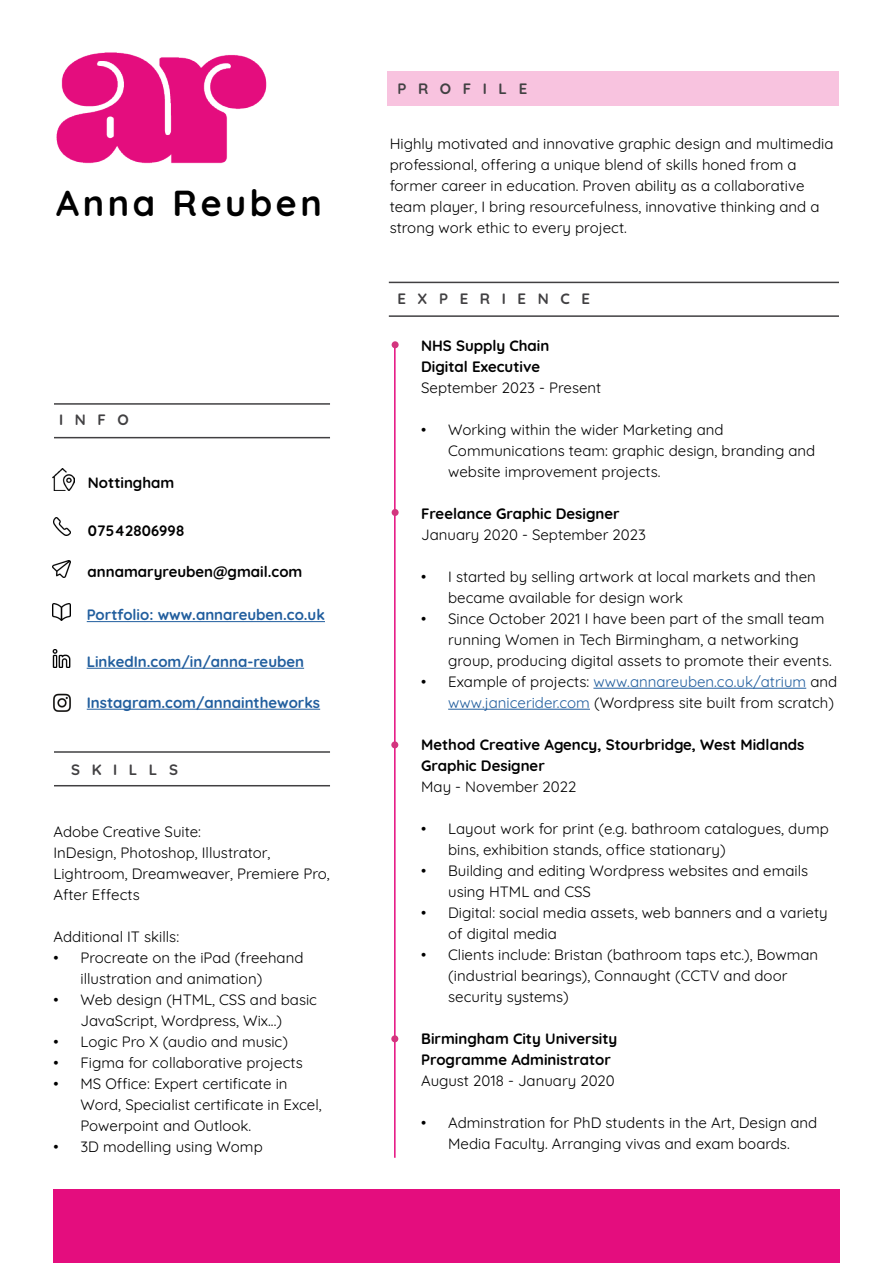
<style>
.page{position:relative;width:893px;height:1263px;background:#fff}
.page>*{position:absolute;margin:0;border:0;box-sizing:border-box;transform-origin:0 0}
.t1{font:700 36px "Quicksand";letter-spacing:.1em;color:#000}
.t2{font:15px/21px "Quicksand";color:#000}
.t3{font:700 15px/21px "Quicksand";color:#000}
.t4{font:700 15px "Quicksand";color:#215e9e}
.t5{font:700 15px "Quicksand";color:#000101}
.t6{font:700 15px "Quicksand";letter-spacing:.775em;color:#414042}
.s1{color:#215e9e}
</style>
<div class="page">
<div style="left:53px;top:1189px;width:786px;height:74px;background:#e40d7e"></div>
<hr style="left:54px;top:785px;width:276px;height:1px;background:#414042">
<hr style="left:54px;top:751px;width:276px;height:2px;background:#414042">
<hr style="left:389px;top:315px;width:450px;height:2px;background:#414042">
<hr style="left:389px;top:282px;width:450px;height:1px;background:#414042">
<hr style="left:54px;top:437px;width:276px;height:1px;background:#414042">
<hr style="left:54px;top:403px;width:276px;height:2px;background:#414042">
<hr style="left:394px;top:345px;width:2px;height:813px;background:#e40d7e">
<div style="left:391px;top:741px;width:7px;height:7px;background:#d3357e;border-radius:50%"></div>
<div style="left:391px;top:1035px;width:7px;height:7px;background:#d3357e;border-radius:50%"></div>
<div style="left:392px;top:509px;width:7px;height:7px;background:#d3357e;border-radius:50%"></div>
<div style="left:392px;top:341px;width:7px;height:7px;background:#d3357e;border-radius:50%"></div>
<div style="left:387px;top:71px;width:452px;height:35px;background:#f8c3df"></div>
<hr style="left:593px;top:688px;width:213px;height:1px;background:#215e9e">
<hr style="left:448px;top:709px;width:142px;height:1px;background:#215e9e">
<img style="left:53px;top:469px;width:21px;height:21px">
<img style="left:54px;top:518px;width:17px;height:17px">
<img style="left:53px;top:560px;width:17px;height:17px">
<img style="left:53px;top:693px;width:18px;height:19px">
<hr style="left:87px;top:709px;width:233px;height:1px;background:#215e9e">
<img style="left:53px;top:650px;width:18px;height:18px">
<hr style="left:87px;top:668px;width:217px;height:1px;background:#215e9e">
<img style="left:53px;top:604px;width:17px;height:17px">
<hr style="left:87px;top:621px;width:238px;height:1px;background:#215e9e">
<img style="left:56px;top:52px;width:211px;height:112px">
<h1 class="t1" style="left:56px;top:173px;width:267px">Anna Reuben</h1>
<p class="t6" style="left:59px;top:408px;width:71px">INFO</p>
<p class="t5" style="left:88px;top:470px;width:88px">Nottingham</p>
<p class="t5" style="left:88px;top:518px;width:98px">07542806998</p>
<p class="t5" style="left:87px;top:559px;width:216px">annamaryreuben@gmail.com</p>
<p class="t4" style="left:87px;top:603px;width:240px">Portfolio: www.annareuben.co.uk</p>
<p class="t4" style="left:87px;top:649px;width:219px">LinkedIn.com/in/anna-reuben</p>
<p class="t4" style="left:87px;top:690px;width:235px">Instagram.com/annaintheworks</p>
<p class="t6" style="left:71px;top:757px;width:108px">SKILLS</p>
<p class="t2" style="left:53px;top:819px;width:278px">Adobe Creative Suite:<br>InDesign, Photoshop, Illustrator,<br>Lightroom, Dreamweaver, Premiere Pro,<br>After Effects</p>
<p class="t2" style="left:53px;top:924px;width:127px">Additional IT skills:</p>
<p class="t2" style="left:80px;top:945px;width:224px;text-indent:-27px">• Procreate on the iPad (freehand illustration and animation)</p>
<p class="t2" style="left:53px;top:987px;width:265px;text-align:center">• Web design (HTML, CSS and basic<br>JavaScript, Wordpress, Wix...)</p>
<p class="t2" style="left:53px;top:1029px;width:236px">• Logic Pro X (audio and music)</p>
<p class="t2" style="left:53px;top:1050px;width:251px">• Figma for collaborative projects</p>
<p class="t2" style="left:80px;top:1071px;width:243px;text-indent:-27px">• MS Office: Expert certificate in<br>Word, Specialist certificate in Excel,<br>Powerpoint and Outlook.</p>
<p class="t2" style="left:53px;top:1134px;width:211px">• 3D modelling using Womp</p>
<p class="t6" style="left:397px;top:76px;width:131px">PROFILE</p>
<p class="t2" style="left:390px;top:131px;width:445px">Highly motivated and innovative graphic design and multimedia professional, offering a unique blend of skills honed from a former career in education. Proven ability as a collaborative team player, I bring resourcefulness, innovative thinking and a strong work ethic to every project.</p>
<p class="t6" style="left:397px;top:286px;width:194px">EXPERIENCE</p>
<p class="t3" style="left:421px;top:334px;width:130px">NHS Supply Chain<br>Digital Executive</p>
<p class="t2" style="left:421px;top:375px;width:182px">September 2023 - Present</p>
<p class="t2" style="left:448px;top:417px;width:369px;text-indent:-27px">• Working within the wider Marketing and<br>Communications team: graphic design, branding and website improvement projects.</p>
<p class="t3" style="left:421px;top:502px;width:200px">Freelance Graphic Designer</p>
<p class="t2" style="left:421px;top:522px;width:226px">January 2020 - September 2023</p>
<p class="t2" style="left:448px;top:564px;width:369px;text-indent:-27px">• I started by selling artwork at local markets and then became available for design work</p>
<p class="t2" style="left:448px;top:606px;width:385px;text-indent:-27px">• Since October 2021 I have been part of the small team running Women in Tech Birmingham, a networking group, producing digital assets to promote their events.</p>
<p class="t2" style="left:421px;top:669px;width:418px;text-align:right">• Example of projects: <span class="s1">www.annareuben.co.uk/atrium</span> and <span class="s1">www.janicerider.com</span> (Wordpress site built from scratch)</p>
<p class="t3" style="left:421px;top:733px;width:385px">Method Creative Agency, Stourbridge, West Midlands<br>Graphic Designer</p>
<p class="t2" style="left:421px;top:774px;width:157px">May - November 2022</p>
<p class="t2" style="left:448px;top:816px;width:382px;text-indent:-27px">• Layout work for print (e.g. bathroom catalogues, dump bins, exhibition stands, office stationary)</p>
<p class="t2" style="left:448px;top:858px;width:361px;text-indent:-27px">• Building and editing Wordpress websites and emails using HTML and CSS</p>
<p class="t2" style="left:448px;top:900px;width:381px;text-indent:-27px">• Digital: social media assets, web banners and a variety of digital media</p>
<p class="t2" style="left:448px;top:942px;width:372px;text-indent:-27px">• Clients include: Bristan (bathroom taps etc.), Bowman (industrial bearings), Connaught (CCTV and door security systems)</p>
<p class="t3" style="left:421px;top:1027px;width:198px">Birmingham City University<br>Programme Administrator</p>
<p class="t2" style="left:421px;top:1068px;width:195px">August 2018 - January 2020</p>
<p class="t2" style="left:421px;top:1110px;width:398px;text-align:center">• Adminstration for PhD students in the Art, Design and<br>Media Faculty. Arranging vivas and exam boards.</p>
</div>
